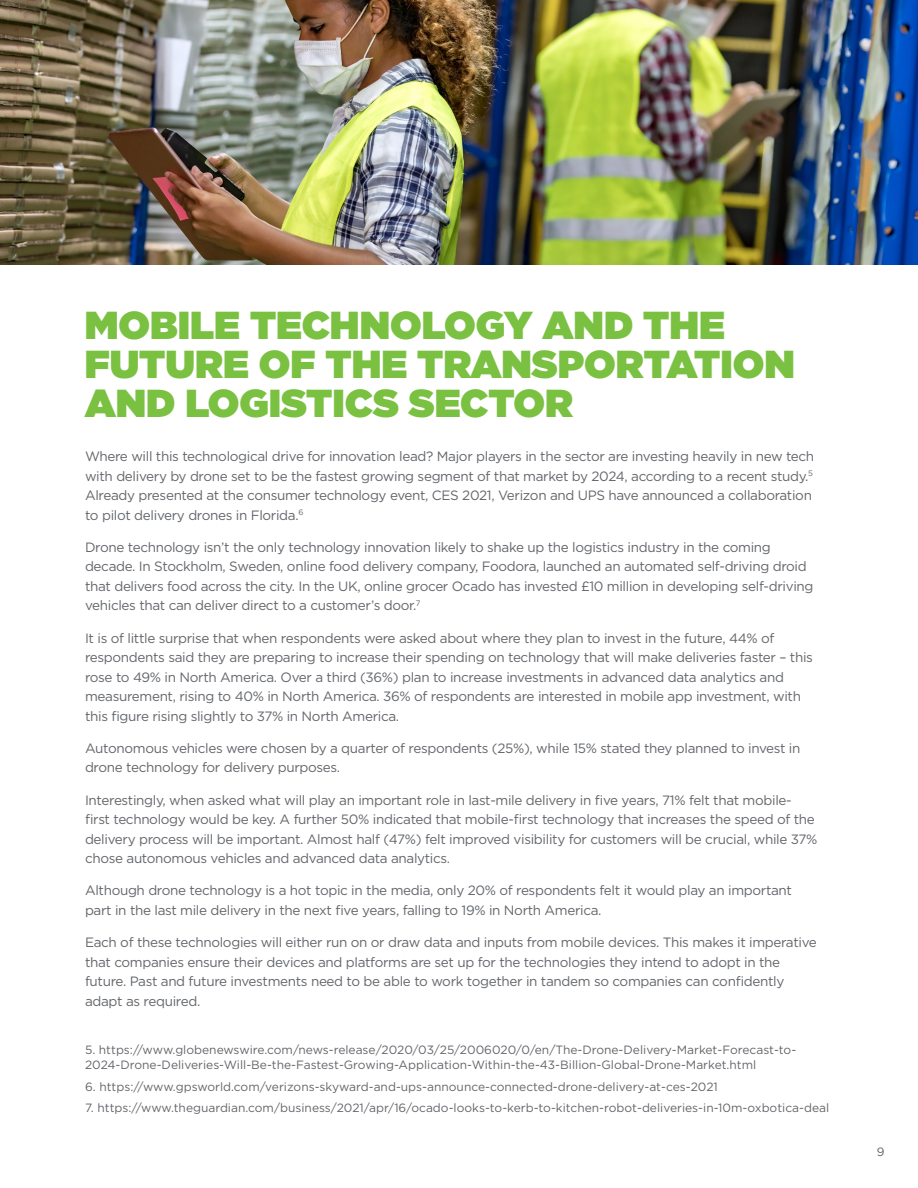
<style>
.page{position:relative;width:918px;height:1188px;background:#fff}
.page>*{position:absolute;margin:0;border:0;box-sizing:border-box;transform-origin:0 0}
.t1{font:900 39px/39px "Gotham";color:#7ac142}
.t2{font:13.5px/19.5px "Gotham";letter-spacing:-.025em;color:#63666b}
.t3{font:12px/15px "Gotham";color:#63666b}
</style>
<div class="page">
<img style="left:0;top:0;width:918px;height:265px">
<p class="t1" style="left:85px;top:305px;width:712px">MOBILE TECHNOLOGY AND THE<br>FUTURE OF THE TRANSPORTATION<br>AND LOGISTICS SECTOR</p>
<p class="t2" style="left:85px;top:446px;width:731px">Where will this technological drive for innovation lead? Major players in the sector are investing heavily in new tech with delivery by drone set to be the fastest growing segment of that market by 2024, according to a recent study.<sup>5<br></sup>Already presented at the consumer technology event, CES 2021, Verizon and UPS have announced a collaboration to pilot delivery drones in Florida.<sup>6</sup></p>
<p class="t2" style="left:85px;top:537px;width:730px">Drone technology isn’t the only technology innovation likely to shake up the logistics industry in the coming decade. In Stockholm, Sweden, online food delivery company, Foodora, launched an automated self-driving droid that delivers food across the city. In the UK, online grocer Ocado has invested £10 million in developing self-driving vehicles that can deliver direct to a customer’s door.<sup>7</sup></p>
<p class="t2" style="left:85px;top:628px;width:729px">It is of little surprise that when respondents were asked about where they plan to invest in the future, 44% of respondents said they are preparing to increase their spending on technology that will make deliveries faster – this rose to 49% in North America. Over a third (36%) plan to increase investments in advanced data analytics and measurement, rising to 40% in North America. 36% of respondents are interested in mobile app investment, with this figure rising slightly to 37% in North America.</p>
<p class="t2" style="left:85px;top:738px;width:717px">Autonomous vehicles were chosen by a quarter of respondents (25%), while 15% stated they planned to invest in drone technology for delivery purposes.</p>
<p class="t2" style="left:85px;top:790px;width:734px">Interestingly, when asked what will play an important role in last-mile delivery in five years, 71% felt that mobile&shy;first technology would be key. A further 50% indicated that mobile-first technology that increases the speed of the delivery process will be important. Almost half (47%) felt improved visibility for customers will be crucial, while 37% chose autonomous vehicles and advanced data analytics.</p>
<p class="t2" style="left:85px;top:880px;width:709px">Although drone technology is a hot topic in the media, only 20% of respondents felt it would play an important part in the last mile delivery in the next five years, falling to 19% in North America.</p>
<p class="t2" style="left:85px;top:932px;width:733px">Each of these technologies will either run on or draw data and inputs from mobile devices. This makes it imperative that companies ensure their devices and platforms are set up for the technologies they intend to adopt in the future. Past and future investments need to be able to work together in tandem so companies can confidently adapt as required.</p>
<p class="t3" style="left:85px;top:1042px;width:713px">5. https://www.globenewswire.com/news-release/2020/03/25/2006020/0/en/The-Drone-Delivery-Market-Forecast-to-<br>2024-Drone-Deliveries-Will-Be-the-Fastest-Growing-Application-Within-the-43-Billion-Global-Drone-Market.html</p>
<p class="t3" style="left:85px;top:1079px;width:634px">6. https://www.gpsworld.com/verizons-skyward-and-ups-announce-connected-drone-delivery-at-ces-2021</p>
<p class="t3" style="left:85px;top:1100px;width:746px">7. https://www.theguardian.com/business/2021/apr/16/ocado-looks-to-kerb-to-kitchen-robot-deliveries-in-10m-oxbotica-deal</p>
<p class="t3" style="left:877px;top:1144px;width:9px">9</p>
</div>
